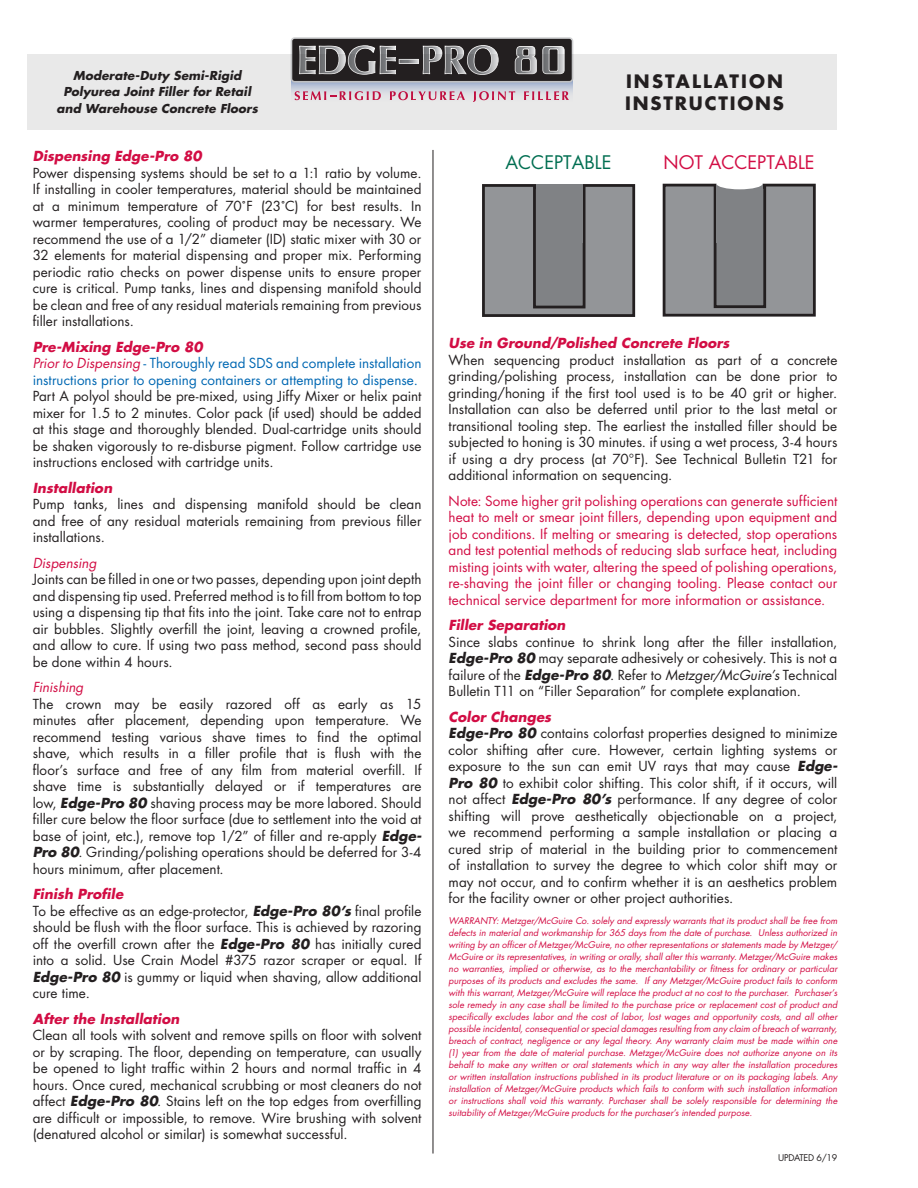
<style>
.page{position:relative;width:918px;height:1188px;background:#fff}
.page>*{position:absolute;margin:0;border:0;box-sizing:border-box;transform-origin:0 0}
.t1{font:18.15px "Futura Std";color:#d20d44}
.t2{font:18.15px "Futura Std";color:#006e51}
.t3{font:700 18px/21.6px "Futura Std";letter-spacing:.1em;color:#231f20}
.t4{font:13.5px/16.5px "Futura Std";letter-spacing:.005em;color:#231f20;text-align:justify}
.t5{font:13.5px/16.5px "Futura Std";letter-spacing:.005em;color:#d20d44;text-align:justify}
.t6{font:italic 700 13.5px "Futura Std";letter-spacing:.005em;color:#d20d44}
.t7{font:13.5px/16.5px "Futura Std";letter-spacing:.005em;color:#0168b3}
.t8{font:italic 13.5px "Futura Std";letter-spacing:-.005em;color:#d20d44}
.t9{font:italic 700 12px/16.5px "Futura Std";letter-spacing:.01em;color:#231f20;text-align:center}
.t10{font:italic 9px/12px "Futura Std";letter-spacing:.005em;color:#d20d44;text-align:justify}
.t11{font:9px "Futura Std";letter-spacing:-.03em;color:#231f20}
.s1{font-style:italic;color:#d20d44}
.s2{font-weight:700;font-style:italic}
.s3{font-style:italic}
</style>
<div class="page">
<svg style="left:291px;top:37px;width:282px;height:17px;background:#595758"></svg>
<svg style="left:27px;top:54px;width:810px;height:76px;background:#d2d0d2"></svg>
<div style="left:482px;top:184px;width:153px;height:133px;background:#939598;border:3px solid #231f20"></div>
<div style="left:533px;top:186px;width:53px;height:122px;background:#808285;border:3px solid #231f20"></div>
<div style="left:536px;top:184px;width:47px;height:59px;background:#808285"></div>
<div style="left:663px;top:184px;width:153px;height:133px;background:#939598;border:3px solid #231f20"></div>
<div style="left:714px;top:185px;width:52px;height:123px;background:#808285;border:3px solid #231f20"></div>
<div style="left:716px;top:184px;width:47px;height:59px;background:#808285"></div>
<div style="left:716px;top:178px;width:47px;height:11px;background:#fff;border-radius:50%"></div>
<hr style="left:433px;top:150px;width:1px;height:1004px;background:#231f20">
<p class="t9" style="left:56px;top:67px;width:203px">Moderate-Duty Semi-Rigid<br>Polyurea Joint Filler for Retail and Warehouse Concrete Floors</p>
<h2 class="t3" style="left:625px;top:71px;width:160px">INSTALLATION<br>INSTRUCTIONS</h2>
<p class="t6" style="left:33px;top:147px;width:170px">Dispensing Edge-Pro 80</p>
<p class="t4" style="left:33px;top:165px;width:390px">Power dispensing systems should be set to a 1:1 ratio by volume.<br>If installing in cooler temperatures, material should be maintained at a minimum temperature of 70˚F (23˚C) for best results. In warmer temperatures, cooling of product may be necessary. We recommend the use of a 1/2” diameter (ID) static mixer with 30 or 32 elements for material dispensing and proper mix. Performing periodic ratio checks on power dispense units to ensure proper cure is critical. Pump tanks, lines and dispensing manifold should be clean and free of any residual materials remaining from previous filler installations.</p>
<p class="t6" style="left:33px;top:338px;width:171px">Pre-Mixing Edge-Pro 80</p>
<p class="t7" style="left:33px;top:355px;width:390px"><span class="s1">Prior to Dispensing</span> - Thoroughly read SDS and complete installation instructions prior to opening containers or attempting to dispense.</p>
<p class="t4" style="left:33px;top:388px;width:390px">Part A polyol should be pre-mixed, using Jiffy Mixer or helix paint mixer for 1.5 to 2 minutes. Color pack (if used) should be added at this stage and thoroughly blended. Dual-cartridge units should be shaken vigorously to re-disburse pigment. Follow cartridge use instructions enclosed with cartridge units.</p>
<p class="t6" style="left:33px;top:479px;width:81px">Installation</p>
<p class="t4" style="left:33px;top:496px;width:390px">Pump tanks, lines and dispensing manifold should be clean and free of any residual materials remaining from previous filler installations.</p>
<p class="t8" style="left:33px;top:554px;width:65px">Dispensing</p>
<p class="t4" style="left:33px;top:571px;width:390px">Joints can be filled in one or two passes, depending upon joint depth and dispensing tip used. Preferred method is to fill from bottom to top using a dispensing tip that fits into the joint. Take care not to entrap air bubbles. Slightly overfill the joint, leaving a crowned profile, and allow to cure. If using two pass method, second pass should be done within 4 hours.</p>
<p class="t8" style="left:33px;top:678px;width:52px">Finishing</p>
<p class="t4" style="left:33px;top:696px;width:390px">The crown may be easily razored off as early as 15 minutes after placement, depending upon temperature. We recommend testing various shave times to find the optimal shave, which results in a filler profile that is flush with the floor’s surface and free of any film from material overfill. If shave time is substantially delayed or if temperatures are low, <span class="s2">Edge-Pro 80</span> shaving process may be more labored. Should filler cure below the floor surface (due to settlement into the void at base of joint, etc.), remove top 1/2” of filler and re-apply <span class="s2">Edge-Pro 80</span>. Grinding/polishing operations should be deferred for 3-4 hours minimum, after placement.</p>
<p class="t6" style="left:33px;top:885px;width:92px">Finish Profile</p>
<p class="t4" style="left:33px;top:903px;width:390px">To be effective as an edge-protector, <span class="s2">Edge-Pro 80’s</span> final profile should be flush with the floor surface. This is achieved by razoring off the overfill crown after the <span class="s2">Edge-Pro 80</span> has initially cured into a solid. Use Crain Model #375 razor scraper or equal. If <span class="s2">Edge-Pro 80</span> is gummy or liquid when shaving, allow additional cure time.</p>
<p class="t6" style="left:33px;top:1010px;width:148px">After the Installation</p>
<p class="t4" style="left:33px;top:1027px;width:390px">Clean all tools with solvent and remove spills on floor with solvent or by scraping. The floor, depending on temperature, can usually be opened to light traffic within 2 hours and normal traffic in 4 hours. Once cured, mechanical scrubbing or most cleaners do not affect <span class="s2">Edge-Pro 80</span>. Stains left on the top edges from overfilling are difficult or impossible, to remove. Wire brushing with solvent (denatured alcohol or similar) is somewhat successful.</p>
<p class="t2" style="left:505px;top:150px;width:107px">ACCEPTABLE</p>
<p class="t1" style="left:664px;top:150px;width:153px">NOT ACCEPTABLE</p>
<p class="t6" style="left:449px;top:334px;width:282px">Use in Ground/Polished Concrete Floors</p>
<p class="t4" style="left:449px;top:352px;width:390px">When sequencing product installation as part of a concrete grinding/polishing process, installation can be done prior to grinding/honing if the first tool used is to be 40 grit or higher.<br>Installation can also be deferred until prior to the last metal or transitional tooling step. The earliest the installed filler should be subjected to honing is 30 minutes. if using a wet process, 3-4 hours if using a dry process (at 70°F). See Technical Bulletin T21 for additional information on sequencing.</p>
<p class="t5" style="left:449px;top:493px;width:390px">Note: Some higher grit polishing operations can generate sufficient heat to melt or smear joint fillers, depending upon equipment and job conditions. If melting or smearing is detected, stop operations and test potential methods of reducing slab surface heat, including misting joints with water, altering the speed of polishing operations, re-shaving the joint filler or changing tooling. Please contact our technical service department for more information or assistance.</p>
<p class="t6" style="left:449px;top:616px;width:118px">Filler Separation</p>
<p class="t4" style="left:449px;top:634px;width:390px">Since slabs continue to shrink long after the filler installation, <span class="s2">Edge-Pro 80</span> may separate adhesively or cohesively. This is not a failure of the <span class="s2">Edge-Pro 80</span>. Refer to <span class="s3">Metzger/McGuire’s</span> Technical Bulletin T11 on “Filler Separation” for complete explanation.</p>
<p class="t6" style="left:449px;top:708px;width:104px">Color Changes</p>
<p class="t4" style="left:449px;top:725px;width:390px"><span class="s2">Edge-Pro 80</span> contains colorfast properties designed to minimize color shifting after cure. However, certain lighting systems or exposure to the sun can emit UV rays that may cause <span class="s2">Edge-Pro 80</span> to exhibit color shifting. This color shift, if it occurs, will not affect <span class="s2">Edge-Pro 80’s</span> performance. If any degree of color shifting will prove aesthetically objectionable on a project, we recommend performing a sample installation or placing a cured strip of material in the building prior to commencement of installation to survey the degree to which color shift may or may not occur, and to confirm whether it is an aesthetics problem for the facility owner or other project authorities.</p>
<p class="t10" style="left:449px;top:915px;width:390px">WARRANTY: Metzger/McGuire Co. solely and expressly warrants that its product shall be free from defects in material and workmanship for 365 days from the date of purchase. Unless authorized in writing by an officer of Metzger/McGuire, no other representations or statements made by Metzger/ McGuire or its representatives, in writing or orally, shall alter this warranty. Metzger/McGuire makes no warranties, implied or otherwise, as to the merchantability or fitness for ordinary or particular purposes of its products and excludes the same. If any Metzger/McGuire product fails to conform with this warrant, Metzger/McGuire will replace the product at no cost to the purchaser. Purchaser’s sole remedy in any case shall be limited to the purchase price or replacement cost of product and specifically excludes labor and the cost of labor, lost wages and opportunity costs, and all other possible incidental, consequential or special damages resulting from any claim of breach of warranty, breach of contract, negligence or any legal theory. Any warranty claim must be made within one (1) year from the date of material purchase. Metzger/McGuire does not authorize anyone on its behalf to make any written or oral statements which in any way alter the installation procedures or written installation instructions published in its product literature or on its packaging labels. Any installation of Metzger/McGuire products which fails to conform with such installation information or instructions shall void this warranty. Purchaser shall be solely responsible for determining the suitability of Metzger/McGuire products for the purchaser’s intended purpose.</p>
<p class="t11" style="left:778px;top:1152px;width:61px">UPDATED 6/19</p>
</div>
